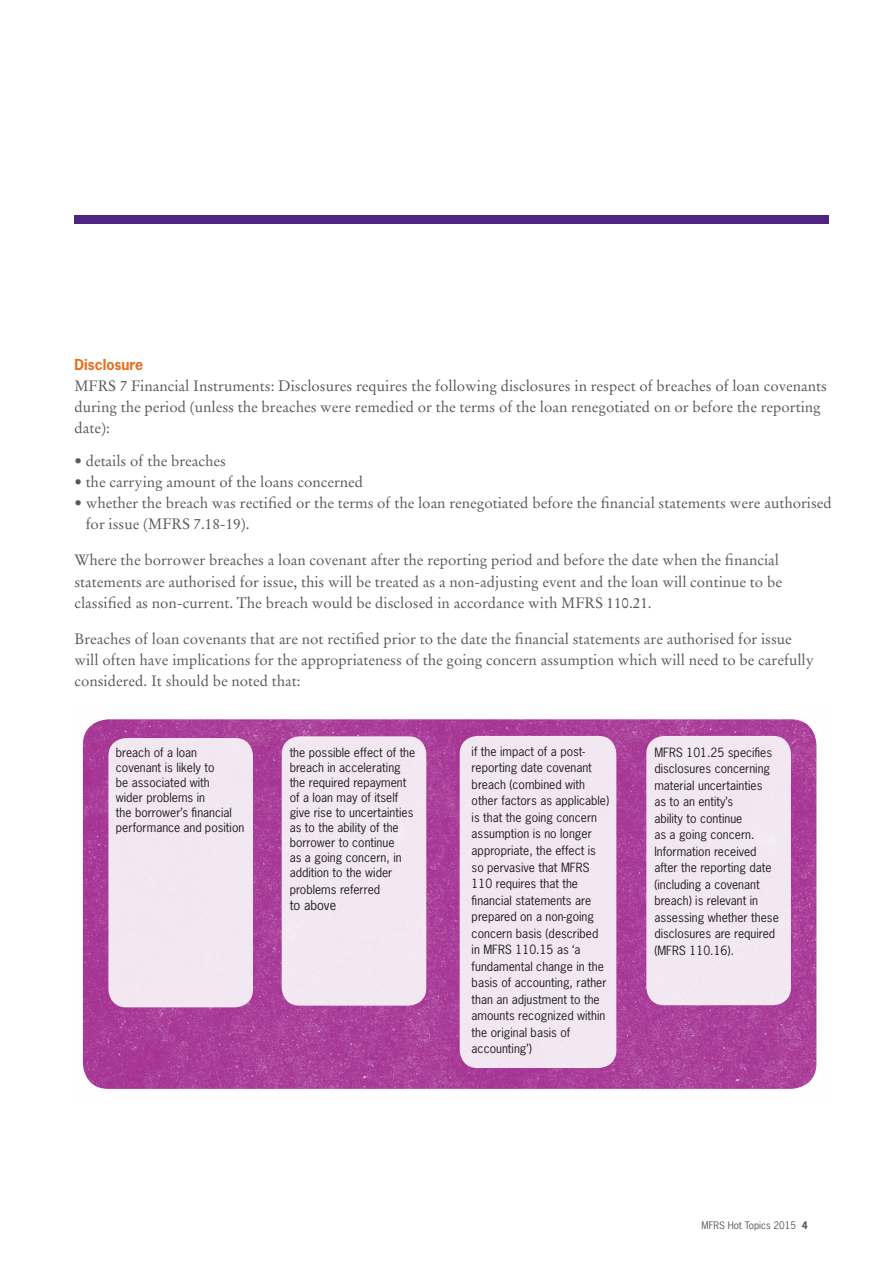
<style>
.page{position:relative;width:893px;height:1263px;background:#fff}
.page>*{position:absolute;margin:0;border:0;box-sizing:border-box;transform-origin:0 0}
.t1{font:15px/21px "Stempel Garamond";color:#57585a}
.t2{font:700 14.25px "News Gothic";color:#e4701e}
.t3{font:12.75px "News Gothic";color:#231f20}
.t4{font:12px/16.5px "News Gothic";color:#231f20}
.t5{font:9.75px "News Gothic";color:#57585a}
.s1{font-weight:700}
</style>
<div class="page">
<div style="left:74px;top:216px;width:755px;height:8px;background:#4e2582"></div>
<img style="left:82px;top:719px;width:735px;height:370px">
<p class="t2" style="left:74px;top:356px;width:70px">Disclosure</p>
<p class="t1" style="left:74px;top:376px;width:754px">MFRS 7 Financial Instruments: Disclosures requires the following disclosures in respect of breaches of loan covenants during the period (unless the breaches were remedied or the terms of the loan renegotiated on or before the reporting date):</p>
<p class="t1" style="left:74px;top:451px;width:153px">• details of the breaches</p>
<p class="t1" style="left:74px;top:472px;width:290px">• the carrying amount of the loans concerned</p>
<p class="t1" style="left:74px;top:493px;width:759px">• whether the breach was rectified or the terms of the loan renegotiated before the financial statements were authorised</p>
<p class="t1" style="left:86px;top:514px;width:165px">for issue (MFRS 7.18-19).</p>
<p class="t1" style="left:74px;top:550px;width:709px">Where the borrower breaches a loan covenant after the reporting period and before the date when the financial statements are authorised for issue, this will be treated as a non-adjusting event and the loan will continue to be classified as non-current. The breach would be disclosed in accordance with MFRS 110.21.</p>
<p class="t1" style="left:74px;top:628px;width:741px">Breaches of loan covenants that are not rectified prior to the date the financial statements are authorised for issue will often have implications for the appropriateness of the going concern assumption which will need to be carefully considered. It should be noted that:</p>
<p class="t4" style="left:116px;top:745px;width:100px;line-height:15px">breach of a loan covenant is likely to be associated with wider problems in</p>
<p class="t4" style="left:116px;top:805px;width:130px;line-height:15px">the borrower’s financial performance and position</p>
<p class="t4" style="left:290px;top:745px;width:127px;line-height:15px">the possible effect of the breach in accelerating the required repayment of a loan may of itself give rise to uncertainties as to the ability of the borrower to continue<br>as a going concern, in addition to the wider</p>
<p class="t4" style="left:290px;top:881px;width:92px">problems referred</p>
<p class="t3" style="left:290px;top:897px;width:48px">to above</p>
<p class="t4" style="left:472px;top:743px;width:139px">if the impact of a post&shy;reporting date covenant breach (combined with other factors as applicable) is that the going concern assumption is no longer</p>
<p class="t4" style="left:472px;top:842px;width:136px">appropriate, the effect is so pervasive that MFRS<br>110 requires that the financial statements are prepared on a non-going concern basis (described in MFRS 110.15 as ‘a fundamental change in the basis of accounting, rather than an adjustment to the amounts recognized within the original basis of</p>
<p class="t4" style="left:472px;top:1040px;width:62px">accounting’)</p>
<p class="t4" style="left:654px;top:744px;width:126px">MFRS 101.25 specifies disclosures concerning material uncertainties<br>as to an entity’s<br>ability to continue<br>as a going concern.<br>Information received after the reporting date (including a covenant breach) is relevant in assessing whether these disclosures are required (MFRS 110.16).</p>
<p class="t5" style="left:702px;top:1219px;width:108px">MFRS Hot Topics 2015 <span class="s1">4</span></p>
</div>
